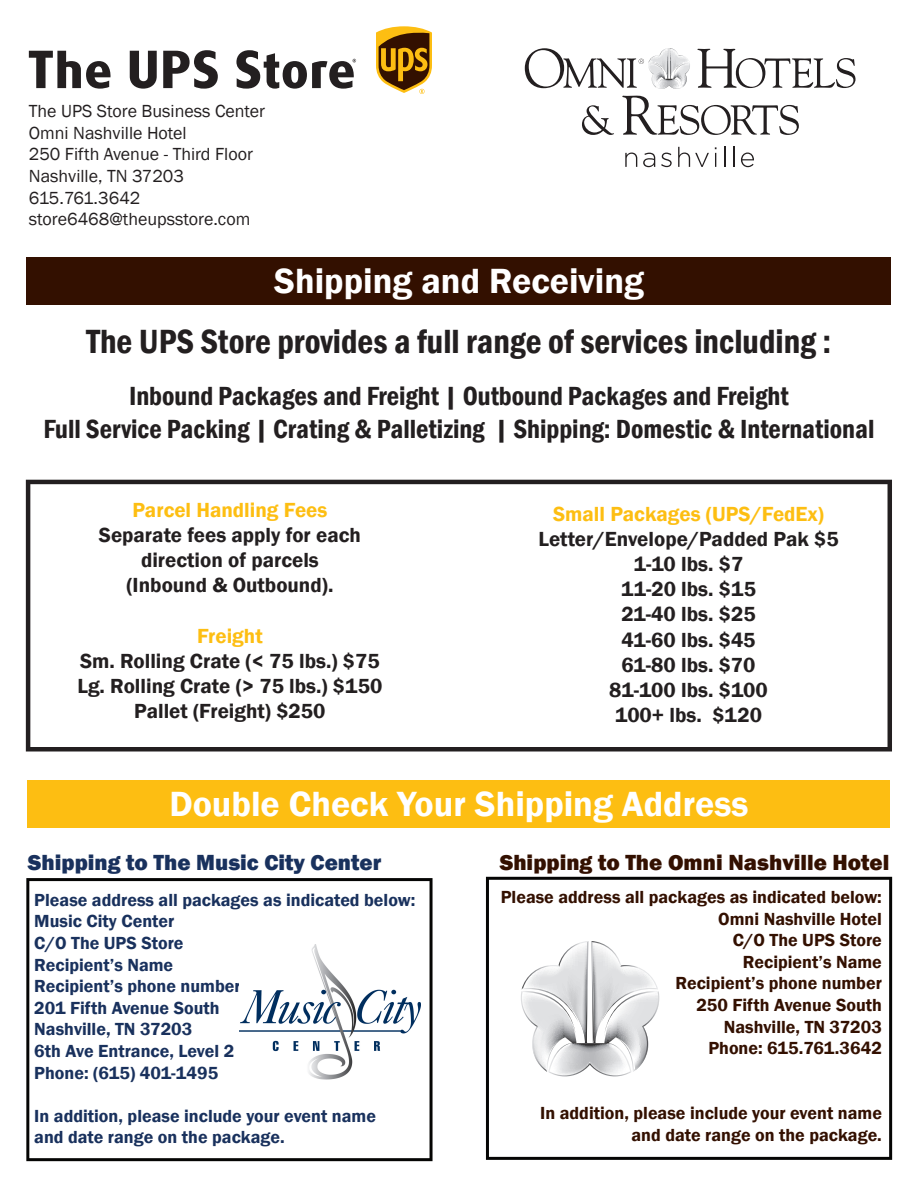
<style>
.page{position:relative;width:918px;height:1188px;background:#fff}
.page>*{position:absolute;margin:0;border:0;box-sizing:border-box;transform-origin:0 0}
.t1{font:600 36px "Franklin Gothic";color:#fff}
.t2{font:600 condensed 34.5px "Franklin Gothic";color:#231f20}
.t3{font:600 condensed 27px/32.4px "Franklin Gothic";color:#231f20;text-align:center}
.t4{font:800 22.5px "Franklin Gothic";color:#331000}
.t5{font:800 22.5px "Franklin Gothic";color:#19315d}
.t6{font:600 21px/25.2px "Franklin Gothic";color:#231f20;text-align:center}
.t7{font:600 21px "Franklin Gothic";color:#fdbe12}
.t8{font:600 18px/21.6px "Franklin Gothic";color:#19315d}
.t9{font:600 18px/21.6px "Franklin Gothic";color:#331000;text-align:right}
.t10{font:18px/21.6px "Franklin Gothic";color:#231f20}
</style>
<div class="page">
<svg style="left:29px;top:51px;width:82px;height:38px"></svg>
<svg style="left:130px;top:51px;width:27px;height:38px"></svg>
<svg style="left:163px;top:50px;width:55px;height:39px"></svg>
<svg style="left:236px;top:50px;width:120px;height:39px"></svg>
<svg style="left:376px;top:26px;width:56px;height:68px;background:#a37a2f"></svg>
<svg style="left:697px;top:49px;width:159px;height:39px"></svg>
<svg style="left:582px;top:105px;width:32px;height:30px"></svg>
<svg style="left:622px;top:95px;width:177px;height:40px"></svg>
<svg style="left:525px;top:48px;width:165px;height:41px"></svg>
<svg style="left:625px;top:153px;width:12px;height:14px"></svg>
<svg style="left:643px;top:153px;width:12px;height:14px"></svg>
<svg style="left:661px;top:153px;width:11px;height:14px"></svg>
<svg style="left:678px;top:147px;width:31px;height:20px"></svg>
<svg style="left:715px;top:147px;width:2px;height:20px"></svg>
<svg style="left:724px;top:147px;width:1px;height:20px"></svg>
<svg style="left:733px;top:147px;width:1px;height:20px"></svg>
<svg style="left:741px;top:153px;width:13px;height:14px"></svg>
<div style="left:26px;top:258px;width:865px;height:47px;background:#331000"></div>
<svg style="left:26px;top:480px;width:866px;height:272px"></svg>
<div style="left:27px;top:780px;width:863px;height:47px;background:#fdbe12"></div>
<svg style="left:486px;top:877px;width:406px;height:283px"></svg>
<svg style="left:26px;top:878px;width:407px;height:283px"></svg>
<img style="left:240px;top:944px;width:181px;height:135px">
<svg style="left:521px;top:941px;width:139px;height:135px"></svg>
<p class="t10" style="left:29px;top:101px;width:238px">The UPS Store Business Center<br>Omni Nashville Hotel<br>250 Fifth Avenue - Third Floor<br>Nashville, TN 37203<br>615.761.3642 store6468@theupsstore.com</p>
<h1 class="t1" style="left:274px;top:259px;width:371px">Shipping and Receiving</h1>
<h2 class="t2" style="left:87px;top:318px;width:746px">The UPS Store provides a full range of services including :</h2>
<p class="t3" style="left:43px;top:380px;width:833px">Inbound Packages and Freight | Outbound Packages and Freight<br>Full Service Packing | Crating &amp; Palletizing | Shipping: Domestic &amp; International</p>
<p class="t7" style="left:132px;top:497px;width:196px">Parcel Handling Fees</p>
<p class="t6" style="left:99px;top:522px;width:264px">Separate fees apply for each direction of parcels (Inbound &amp; Outbound).</p>
<p class="t7" style="left:197px;top:623px;width:67px">Freight</p>
<p class="t6" style="left:77px;top:648px;width:306px">Sm. Rolling Crate (&lt; 75 lbs.) $75<br>Lg. Rolling Crate (&gt; 75 lbs.) $150<br>Pallet (Freight) $250</p>
<p class="t7" style="left:553px;top:501px;width:272px">Small Packages (UPS/FedEx)</p>
<p class="t6" style="left:539px;top:527px;width:302px">Letter/Envelope/Padded Pak $5<br>1-10 lbs. $7<br>11-20 lbs. $15<br>21-40 lbs. $25<br>41-60 lbs. $45<br>61-80 lbs. $70<br>81-100 lbs. $100<br>100+ lbs. $120</p>
<h1 class="t1" style="left:169px;top:781px;width:581px">Double Check Your Shipping Address</h1>
<p class="t5" style="left:28px;top:847px;width:355px">Shipping to The Music City Center</p>
<p class="t4" style="left:500px;top:847px;width:391px">Shipping to The Omni Nashville Hotel</p>
<p class="t8" style="left:34px;top:889px;width:383px">Please address all packages as indicated below:<br>Music City Center<br>C/O The UPS Store<br>Recipient’s Name<br>Recipient’s phone number<br>201 Fifth Avenue South<br>Nashville, TN 37203<br>6th Ave Entrance, Level 2<br>Phone: (615) 401-1495</p>
<p class="t8" style="left:34px;top:1105px;width:343px">In addition, please include your event name and date range on the package.</p>
<p class="t9" style="left:501px;top:886px;width:383px">Please address all packages as indicated below:<br>Omni Nashville Hotel<br>C/O The UPS Store<br>Recipient’s Name<br>Recipient’s phone number<br>250 Fifth Avenue South<br>Nashville, TN 37203<br>Phone: 615.761.3642</p>
<p class="t9" style="left:540px;top:1102px;width:343px">In addition, please include your event name and date range on the package.</p>
</div>
